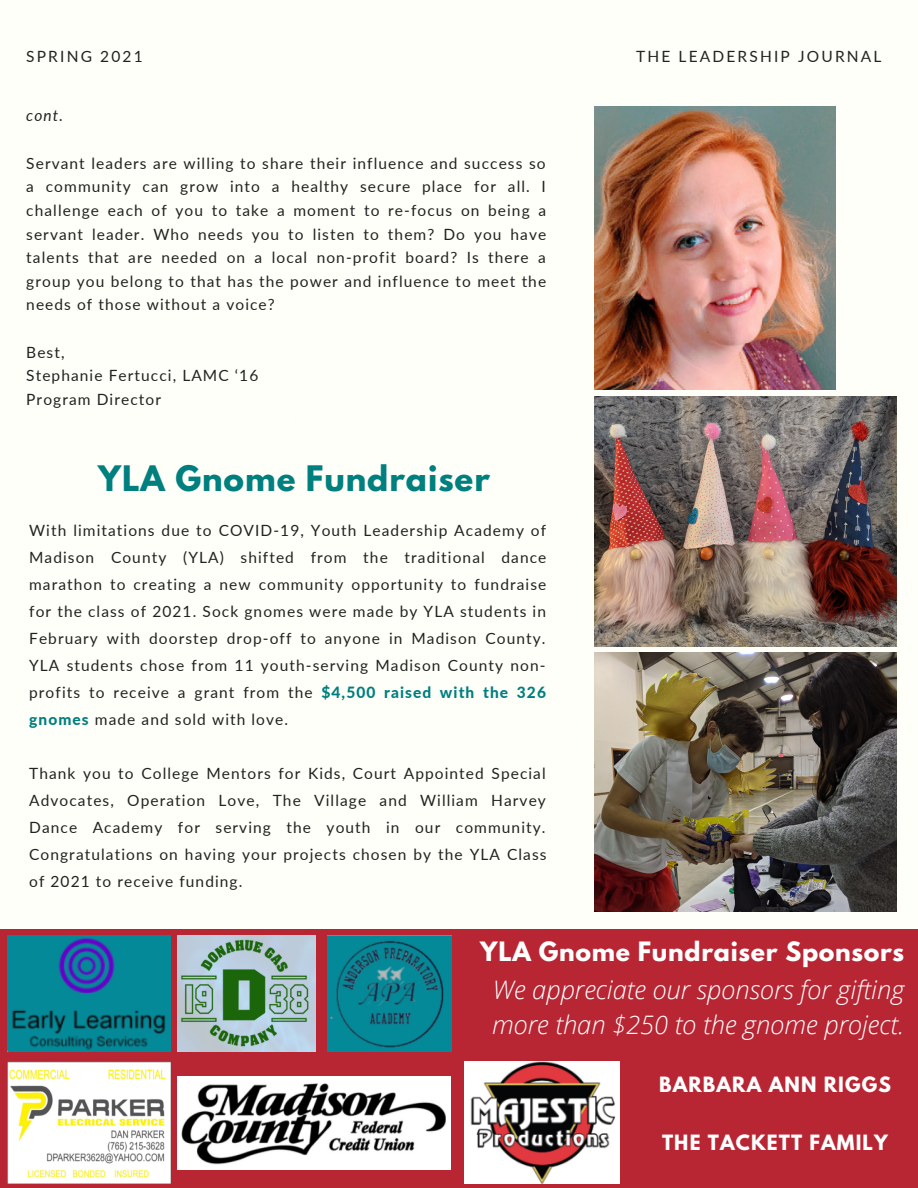
<style>
.page{position:relative;width:918px;height:1188px;background:#fffff9}
.page>*{position:absolute;margin:0;border:0;box-sizing:border-box;transform-origin:0 0}
.t1{font:700 31.2px "League Spartan";letter-spacing:.03em;color:#007f7f}
.t2{font:italic 300 25.5px/34.8px "Open Sans";color:#fff}
.t3{font:700 23.7px "League Spartan";letter-spacing:.03em;color:#fff}
.t4{font:700 18.75px "League Spartan";letter-spacing:.06em;color:#fff}
.t5{font:15.45px/27px "Lato";letter-spacing:.07em;color:#222;text-align:justify}
.t6{font:15.45px "Lato";letter-spacing:.14em;color:#222}
.t7{font:italic 15.45px "Lato";color:#222}
.s1{font-weight:800;color:#007f7f}
</style>
<div class="page">
<div style="left:0;top:929px;width:918px;height:259px;background:#b82634"></div>
<img style="left:595px;top:397px;width:301px;height:250px">
<img style="left:595px;top:653px;width:301px;height:258px">
<img style="left:8px;top:936px;width:163px;height:116px">
<img style="left:178px;top:936px;width:138px;height:116px">
<img style="left:328px;top:936px;width:124px;height:116px">
<img style="left:8px;top:1062px;width:163px;height:121px">
<img style="left:178px;top:1076px;width:273px;height:94px">
<img style="left:464px;top:1062px;width:155px;height:121px">
<img style="left:595px;top:106px;width:241px;height:284px">
<p class="t6" style="left:26px;top:47px;width:118px">SPRING 2021</p>
<p class="t6" style="left:636px;top:47px;width:247px">THE LEADERSHIP JOURNAL</p>
<p class="t7" style="left:26px;top:106px;width:38px">cont.</p>
<p class="t5" style="left:26px;top:151px;width:522px;line-height:23.7px">Servant leaders are willing to share their influence and success so a community can grow into a healthy secure place for all. I challenge each of you to take a moment to re-focus on being a servant leader. Who needs you to listen to them? Do you have talents that are needed on a local non-profit board? Is there a group you belong to that has the power and influence to meet the needs of those without a voice?</p>
<p class="t5" style="left:26px;top:338px;width:40px">Best,</p>
<p class="t5" style="left:26px;top:362px;width:234px">Stephanie Fertucci, LAMC ‘16</p>
<p class="t5" style="left:26px;top:385px;width:136px">Program Director</p>
<p class="t1" style="left:98px;top:463px;width:393px">YLA Gnome Fundraiser</p>
<p class="t5" style="left:29px;top:517px;width:519px">With limitations due to COVID-19, Youth Leadership Academy of Madison County (YLA) shifted from the traditional dance marathon to creating a new community opportunity to fundraise for the class of 2021. Sock gnomes were made by YLA students in February with doorstep drop-off to anyone in Madison County.<br>YLA students chose from 11 youth-serving Madison County non&shy;profits to receive a grant from the <span class="s1">$4,500 raised with the 326 gnomes</span> made and sold with love.</p>
<p class="t5" style="left:29px;top:760px;width:519px">Thank you to College Mentors for Kids, Court Appointed Special Advocates, Operation Love, The Village and William Harvey Dance Academy for serving the youth in our community.<br>Congratulations on having your projects chosen by the YLA Class of 2021 to receive funding.</p>
<p class="t3" style="left:480px;top:940px;width:425px">YLA Gnome Fundraiser Sponsors</p>
<p class="t2" style="left:492px;top:971px;width:414px">We appreciate our sponsors for gifting more than $250 to the gnome project.</p>
<p class="t4" style="left:659px;top:1075px;width:233px">BARBARA ANN RIGGS</p>
<p class="t4" style="left:662px;top:1133px;width:227px">THE TACKETT FAMILY</p>
</div>
